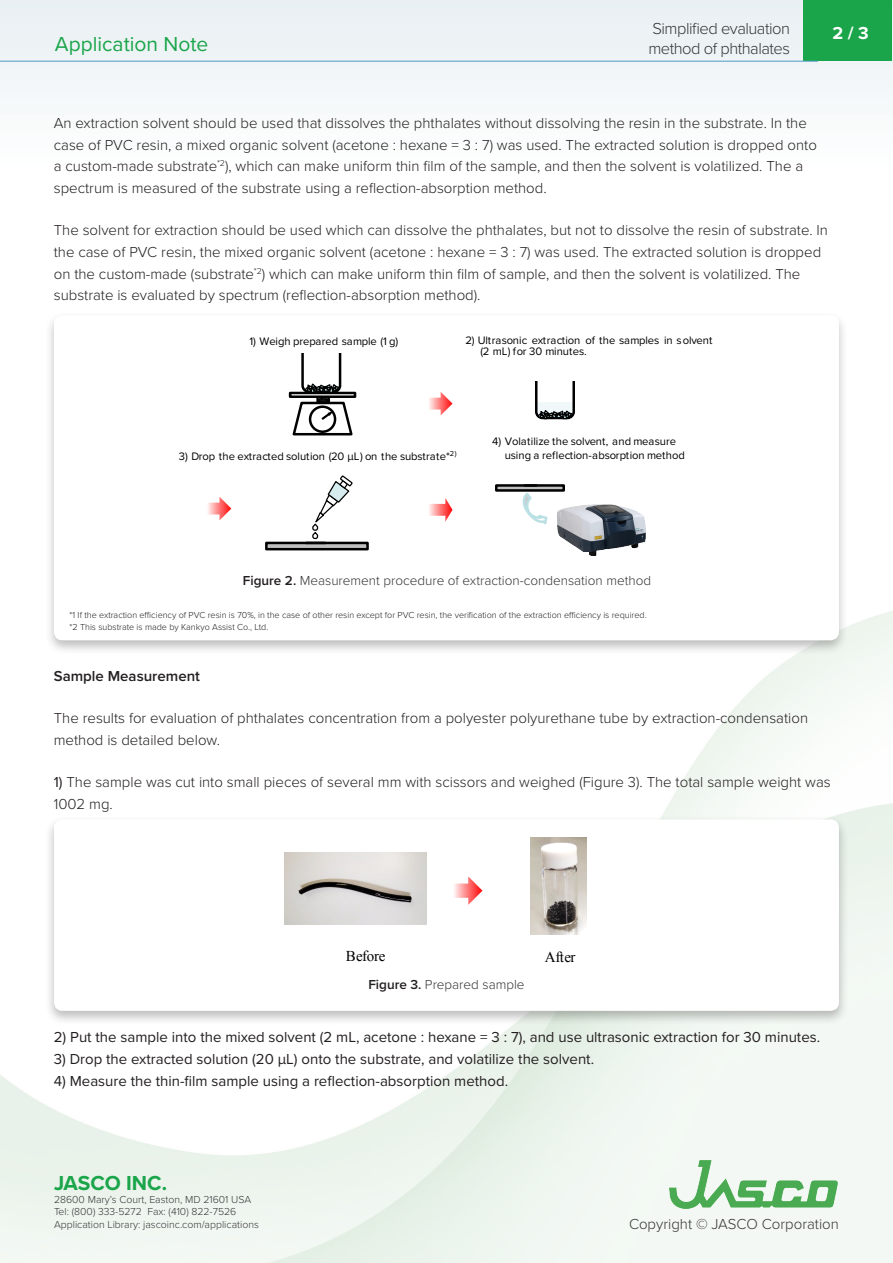
<style>
.page{position:relative;width:893px;height:1263px;background:#fff}
.page>*{position:absolute;margin:0;border:0;box-sizing:border-box;transform-origin:0 0}
.t1{font:21px "Proxima Nova";color:#1aa54a}
.t2{font:700 21px "Proxima Nova";color:#1aa54a}
.t3{font:700 18px "Proxima Nova";color:#fff}
.t4{font:300 16.5px/19.8px "Proxima Nova";letter-spacing:-.03em;color:#353535}
.Paragraph_Style{font:300 15px/21.8px "Proxima Nova";color:#231f20}
.Paragraph_Style-2{font:15px "Proxima Nova";color:#231f20}
.t5{font:300 15px "Proxima Nova";color:#353535}
.Paragraph_Style-3{font:600 15px "Proxima Nova";color:#231f20}
.t6{font:15px "Times New Roman";letter-spacing:-.035em;color:#000}
.Figure___Caption{font:300 13.5px "Proxima Nova";color:#353535}
.t7{font:11.25px/11.2px "Proxima Nova";letter-spacing:-.005em;color:#000}
.t8{font:300 10.5px/12.6px "Proxima Nova";color:#353535}
.Paragraph_Style-4{font:300 9px/12px "Proxima Nova";color:#231f20}
.s1{font-weight:600;color:#231f20}
.s2{font-weight:400}
</style>
<div class="page">
<div style="left:0;top:1px;width:893px;height:168px;background:#f3f7f8"></div>
<div style="left:804px;top:1px;width:88px;height:60px;background:#1aa54a"></div>
<hr style="left:0;top:61px;width:818px;height:1px;background:#4f9ac4">
<img style="left:669px;top:1160px;width:168px;height:49px">
<div style="left:44px;top:815px;width:804px;height:211px;background:#231f20;opacity:.3"></div>
<div style="left:57px;top:822px;width:779px;height:186px;background:#fff;border-radius:5px"></div>
<div style="left:54px;top:819px;width:785px;height:192px;border:6px solid #fff;border-radius:5px"></div>
<div style="left:45px;top:311px;width:804px;height:344px;background:#231f20;opacity:.3"></div>
<div style="left:57px;top:318px;width:779px;height:319px;background:#fff;border-radius:5px"></div>
<div style="left:54px;top:315px;width:785px;height:325px;border:6px solid #fff;border-radius:5px"></div>
<svg style="left:454px;top:876px;width:28px;height:29px"></svg>
<img style="left:284px;top:852px;width:143px;height:72px">
<img style="left:530px;top:837px;width:56px;height:98px">
<div style="left:289px;top:392px;width:67px;height:6px;border:2px solid #000"></div>
<div style="left:301px;top:345px;width:40px;height:48px;border:2px solid #000;border-radius:6px"></div>
<div style="left:300px;top:340px;width:44px;height:13px;background:#fff"></div>
<svg style="left:291px;top:382px;width:63px;height:54px"></svg>
<div style="left:496px;top:485px;width:68px;height:5px;background:#bfbfbf"></div>
<div style="left:495px;top:484px;width:70px;height:8px;border:2px solid #000"></div>
<img style="left:557px;top:504px;width:89px;height:52px">
<svg style="left:519px;top:484px;width:30px;height:41px"></svg>
<div style="left:266px;top:543px;width:102px;height:6px;background:#bfbfbf"></div>
<div style="left:265px;top:542px;width:104px;height:8px;border:2px solid #000"></div>
<svg style="left:312px;top:475px;width:41px;height:65px"></svg>
<div style="left:305px;top:542px;width:21px;height:2px;background:#f8fbfc;border:1px solid #000"></div>
<div style="left:536px;top:402px;width:38px;height:8px;background:#f0f8f9"></div>
<div style="left:535px;top:372px;width:40px;height:47px;border:2px solid #000;border-radius:6px"></div>
<div style="left:532px;top:369px;width:44px;height:11px;background:#fff"></div>
<svg style="left:536px;top:408px;width:38px;height:12px"></svg>
<svg style="left:429px;top:392px;width:23px;height:23px"></svg>
<svg style="left:208px;top:497px;width:23px;height:23px"></svg>
<svg style="left:429px;top:498px;width:23px;height:24px"></svg>
<h1 class="t1" style="left:55px;top:29px;width:155px">Application Note</h1>
<p class="t4" style="left:648px;top:18px;width:143px">Simplified evaluation method of phthalates</p>
<p class="t3" style="left:832px;top:20px;width:38px">2 / 3</p>
<p class="Paragraph_Style" style="left:54px;top:111px;width:765px">An extraction solvent should be used that dissolves the phthalates without dissolving the resin in the substrate. In the case of PVC resin, a mixed organic solvent (acetone : hexane = 3 : 7) was used. The extracted solution is dropped onto a custom-made substrate<sup>*2</sup>), which can make uniform thin film of the sample, and then the solvent is volatilized. The a spectrum is measured of the substrate using a reflection-absorption method.</p>
<p class="Paragraph_Style" style="left:54px;top:218px;width:776px">The solvent for extraction should be used which can dissolve the phthalates, but not to dissolve the resin of substrate. In the case of PVC resin, the mixed organic solvent (acetone : hexane = 3 : 7) was used. The extracted solution is dropped on the custom-made (substrate<sup>*2</sup>) which can make uniform thin film of sample, and then the solvent is volatilized. The substrate is evaluated by spectrum (reflection-absorption method).</p>
<p class="t7" style="left:249px;top:335px;width:150px">1) Weigh prepared sample (1 g)</p>
<p class="t7" style="left:480px;top:334px;width:233px;text-indent:-15px">2) Ultrasonic extraction of the samples in solvent (2 mL) for 30 minutes.</p>
<p class="t7" style="left:179px;top:450px;width:279px">3) Drop the extracted solution (20 µL) on the substrate*<sup>2)</sup></p>
<p class="t7" style="left:505px;top:434px;width:182px;line-height:13.8px;text-indent:-12px">4) Volatilize the solvent, and measure using a reflection-absorption method</p>
<p class="Figure___Caption" style="left:243px;top:571px;width:410px"><span class="s1">Figure 2.</span> Measurement procedure of extraction-condensation method</p>
<p class="Paragraph_Style-4" style="left:70px;top:608px;width:579px">*1 If the extraction efficiency of PVC resin is 70%, in the case of other resin except for PVC resin, the verification of the extraction efficiency is required. *2 This substrate is made by Kankyo Assist Co., Ltd.</p>
<p class="Paragraph_Style-3" style="left:54px;top:665px;width:148px">Sample Measurement</p>
<p class="Paragraph_Style" style="left:54px;top:707px;width:756px">The results for evaluation of phthalates concentration from a polyester polyurethane tube by extraction-condensation method is detailed below.</p>
<p class="Paragraph_Style" style="left:54px;top:770px;width:778px"><span class="s2">1)</span> The sample was cut into small pieces of several mm with scissors and weighed (Figure 3). The total sample weight was<br>1002 mg.</p>
<p class="t6" style="left:346px;top:946px;width:41px">Before</p>
<p class="t6" style="left:545px;top:947px;width:32px">After</p>
<p class="Figure___Caption" style="left:368px;top:974px;width:158px"><span class="s1">Figure 3.</span> Prepared sample</p>
<p class="Paragraph_Style-2" style="left:54px;top:1026px;width:768px">2) Put the sample into the mixed solvent (2 mL, acetone : hexane = 3 : 7), and use ultrasonic extraction for 30 minutes.</p>
<p class="Paragraph_Style-2" style="left:54px;top:1048px;width:542px">3) Drop the extracted solution (20 µL) onto the substrate, and volatilize the solvent.</p>
<p class="Paragraph_Style-2" style="left:54px;top:1069px;width:456px">4) Measure the thin-film sample using a reflection-absorption method.</p>
<h1 class="t2" style="left:54px;top:1167px;width:115px">JASCO INC.</h1>
<p class="t8" style="left:54px;top:1192px;width:206px">28600 Mary’s Court, Easton, MD 21601 USA<br>Tel: (800) 333-5272 Fax: (410) 822-7526<br>Application Library: jascoinc.com/applications</p>
<p class="t5" style="left:629px;top:1213px;width:211px">Copyright © JASCO Corporation</p>
</div>
